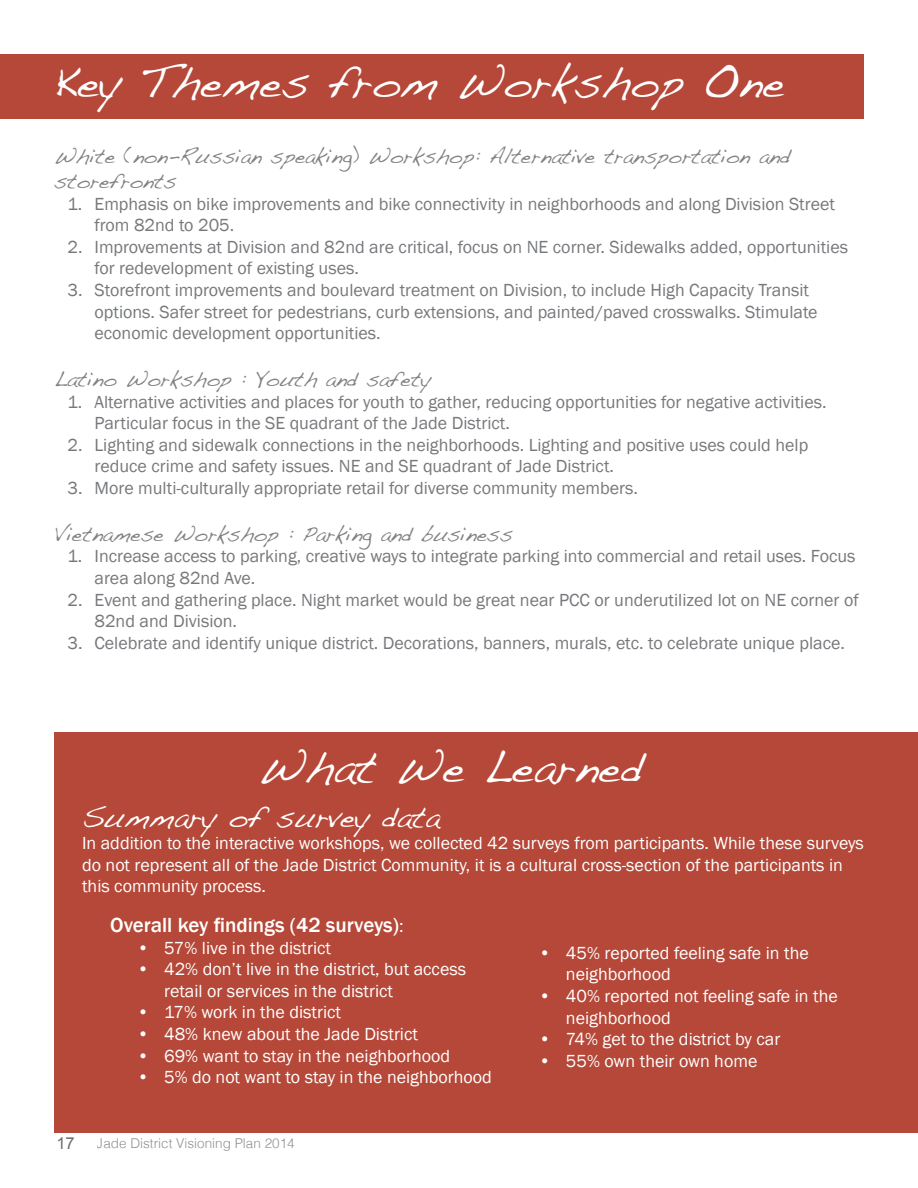
<style>
.page{position:relative;width:918px;height:1188px;background:#fff}
.page>*{position:absolute;margin:0;border:0;box-sizing:border-box;transform-origin:0 0}
.t1{font:45px "Handwriting Dakota";color:#fff}
.t2{font:30px "Handwriting Dakota";color:#fff}
.t3{font:21px/25.2px "Handwriting Dakota";color:#808285}
.t4{font:500 21px "Franklin Gothic";color:#fff}
.t5{font:18px/21.6px "Franklin Gothic";color:#76787b}
.t6{font:18px/21.6px "Franklin Gothic";color:#fff}
.t7{font:16.5px "Arial";color:#6c6d70}
.t8{font:300 13.5px "Helvetica";color:#6c6d70}
.s1{font-weight:400;font-size:18px}
</style>
<div class="page">
<div style="left:1px;top:54px;width:863px;height:64px;background:#b54838"></div>
<div style="left:54px;top:732px;width:864px;height:400px;background:#b54838"></div>
<h1 class="t1" style="left:53px;top:55px;width:733px">Key Themes from Workshop One</h1>
<p class="t3" style="left:54px;top:143px;width:738px">White (non-Russian speaking) Workshop: Alternative transportation and storefronts</p>
<p class="t5" style="left:94px;top:193px;width:742px;text-indent:-27px">1. Emphasis on bike improvements and bike connectivity in neighborhoods and along Division Street from 82nd to 205.</p>
<p class="t5" style="left:94px;top:236px;width:755px;text-indent:-27px">2. Improvements at Division and 82nd are critical, focus on NE corner. Sidewalks added, opportunities for redevelopment of existing uses.</p>
<p class="t5" style="left:94px;top:279px;width:725px;text-indent:-27px">3. Storefront improvements and boulevard treatment on Division, to include High Capacity Transit options. Safer street for pedestrians, curb extensions, and painted/paved crosswalks. Stimulate economic development opportunities.</p>
<p class="t3" style="left:54px;top:366px;width:378px">Latino Workshop : Youth and safety</p>
<p class="t5" style="left:94px;top:391px;width:734px;text-indent:-27px">1. Alternative activities and places for youth to gather, reducing opportunities for negative activities.<br>Particular focus in the SE quadrant of the Jade District.</p>
<p class="t5" style="left:94px;top:434px;width:715px;text-indent:-27px">2. Lighting and sidewalk connections in the neighborhoods. Lighting and positive uses could help reduce crime and safety issues. NE and SE quadrant of Jade District.</p>
<p class="t5" style="left:68px;top:477px;width:572px">3. More multi-culturally appropriate retail for diverse community members.</p>
<p class="t3" style="left:54px;top:521px;width:460px">Vietnamese Workshop : Parking and business</p>
<p class="t5" style="left:94px;top:546px;width:763px;text-indent:-27px">1. Increase access to parking, creative ways to integrate parking into commercial and retail uses. Focus area along 82nd Ave.</p>
<p class="t5" style="left:94px;top:589px;width:766px;text-indent:-27px">2. Event and gathering place. Night market would be great near PCC or underutilized lot on NE corner of<br>82nd and Division.</p>
<p class="t5" style="left:68px;top:632px;width:779px">3. Celebrate and identify unique district. Decorations, banners, murals, etc. to celebrate unique place.</p>
<h1 class="t1" style="left:258px;top:740px;width:387px">What We Learned</h1>
<h2 class="t2" style="left:82px;top:800px;width:359px">Summary of survey data</h2>
<p class="t6" style="left:82px;top:833px;width:783px">In addition to the interactive workshops, we collected 42 surveys from participants. While these surveys do not represent all of the Jade District Community, it is a cultural cross-section of the participants in this community process.</p>
<p class="t4" style="left:110px;top:912px;width:295px">Overall key findings (42 surveys)<span class="s1">:</span></p>
<p class="t6" style="left:137px;top:937px;width:195px">• 57% live in the district</p>
<p class="t6" style="left:164px;top:959px;width:303px;text-indent:-27px">• 42% don’t live in the district, but access retail or services in the district</p>
<p class="t6" style="left:137px;top:1002px;width:206px">• 17% work in the district</p>
<p class="t6" style="left:137px;top:1024px;width:282px">• 48% knew about the Jade District</p>
<p class="t6" style="left:137px;top:1045px;width:315px">• 69% want to stay in the neighborhood</p>
<p class="t6" style="left:137px;top:1067px;width:356px">• 5% do not want to stay in the neighborhood</p>
<p class="t7" style="left:56px;top:1132px;width:20px">17</p>
<p class="t8" style="left:97px;top:1132px;width:200px">Jade District Visioning Plan 2014</p>
<p class="t6" style="left:566px;top:942px;width:244px;text-indent:-27px">• 45% reported feeling safe in the neighborhood</p>
<p class="t6" style="left:566px;top:986px;width:273px;text-indent:-27px">• 40% reported not feeling safe in the neighborhood</p>
<p class="t6" style="left:539px;top:1029px;width:243px">• 74% get to the district by car</p>
<p class="t6" style="left:539px;top:1050px;width:220px">• 55% own their own home</p>
</div>
